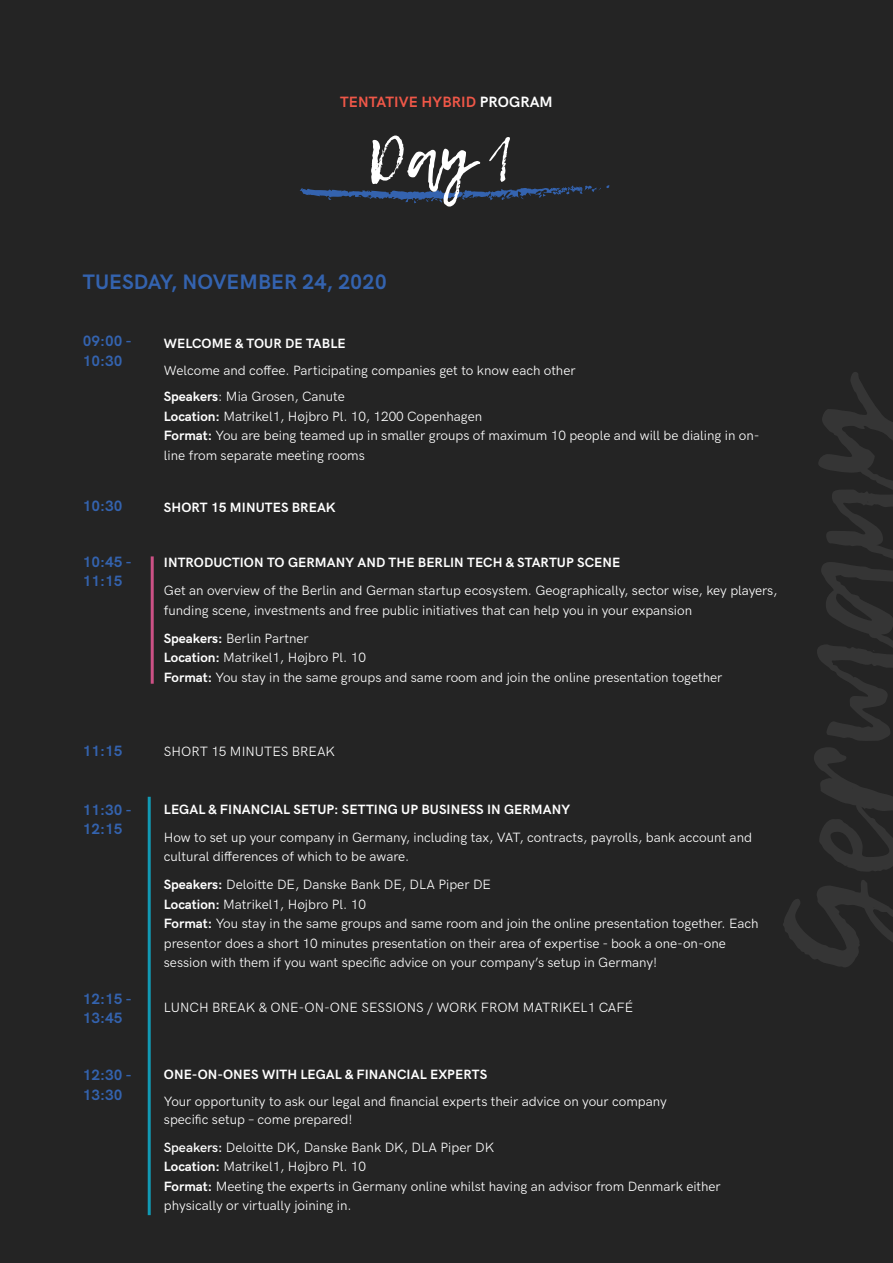
<style>
.page{position:relative;width:893px;height:1263px;background:#242424}
.page>*{position:absolute;margin:0;border:0;box-sizing:border-box;transform-origin:0 0}
.t1{font:60px "Lemon Tuesday";color:#fff}
.fremhævet_tekst{font:700 21px "HK Grotesk";letter-spacing:.005em;color:#3463af}
.fremhævet_tekst-2{font:700 15px/19.5px "HK Grotesk";color:#3463af}
.fremhævet_tekst-3{font:700 15px "HK Grotesk";letter-spacing:.005em;color:#ef5748}
.brødtekst{font:13.5px/19.5px "HK Grotesk";color:#fff}
.brødtekst-2{font:700 13.5px "HK Grotesk";letter-spacing:.005em;color:#fff}
.s1{color:#fff}
.s2{font-weight:700}
.s3{font-weight:600}
</style>
<div class="page">
<svg style="left:300px;top:185px;width:310px;height:18px"></svg>
<hr style="left:148px;top:797px;width:3px;height:418px;background:#119ab4">
<hr style="left:151px;top:556px;width:3px;height:128px;background:#cc5185">
<p class="fremhævet_tekst-3" style="left:340px;top:91px;width:214px">TENTATIVE HYBRID <span class="s1">PROGRAM</span></p>
<p class="t1" style="left:367px;top:124px;width:147px">Day 1</p>
<p class="fremhævet_tekst" style="left:83px;top:266px;width:306px">TUESDAY, NOVEMBER 24, 2020</p>
<p class="fremhævet_tekst-2" style="left:83px;top:330px;width:50px">09:00 -<br>10:30</p>
<p class="brødtekst-2" style="left:164px;top:334px;width:183px">WELCOME &amp; TOUR DE TABLE</p>
<p class="brødtekst" style="left:164px;top:359px;width:413px">Welcome and coffee. Participating companies get to know each other</p>
<p class="brødtekst" style="left:164px;top:386px;width:597px"><span class="s2">Speakers</span>: Mia Grosen, Canute<br><span class="s2">Location:</span> Matrikel1, Højbro Pl. 10, 1200 Copenhagen<br><span class="s2">Format:</span> You are being teamed up in smaller groups of maximum 10 people and will be dialing in on&shy;line from separate meeting rooms</p>
<p class="fremhævet_tekst-2" style="left:83px;top:495px;width:41px">10:30</p>
<p class="brødtekst-2" style="left:164px;top:497px;width:173px">SHORT 15 MINUTES BREAK</p>
<p class="fremhævet_tekst-2" style="left:83px;top:551px;width:50px">10:45 -<br>11:15</p>
<p class="brødtekst-2" style="left:164px;top:553px;width:458px">INTRODUCTION TO GERMANY AND THE BERLIN TECH &amp; STARTUP SCENE</p>
<p class="brødtekst" style="left:164px;top:580px;width:615px">Get an overview of the Berlin and German startup ecosystem. Geographically, sector wise, key players, funding scene, investments and free public initiatives that can help you in your expansion</p>
<p class="brødtekst" style="left:164px;top:627px;width:560px"><span class="s2">Speakers:</span> Berlin Partner<br><span class="s2">Location:</span> Matrikel1, Højbro Pl. 10<br><span class="s2">Format:</span> You stay in the same groups and same room and join the online presentation together</p>
<p class="fremhævet_tekst-2" style="left:83px;top:740px;width:41px">11:15</p>
<p class="brødtekst" style="left:164px;top:741px;width:173px">SHORT 15 MINUTES BREAK</p>
<p class="fremhævet_tekst-2" style="left:83px;top:799px;width:50px">11:30 -<br>12:15</p>
<p class="brødtekst-2" style="left:164px;top:799px;width:408px">LEGAL &amp; FINANCIAL SETUP: SETTING UP BUSINESS IN GERMANY</p>
<p class="brødtekst" style="left:164px;top:826px;width:590px">How to set up your company in Germany, including tax, VAT, contracts, payrolls, bank account and cultural differences of which to be aware.</p>
<p class="brødtekst" style="left:164px;top:874px;width:596px"><span class="s2">Speakers:</span> Deloitte DE, Danske Bank DE, DLA Piper DE<br><span class="s2">Location:</span> Matrikel1, Højbro Pl. 10<br><span class="s2">Format:</span> You stay in the same groups and same room and join the online presentation together. Each presentor does a short 10 minutes presentation on their area of expertise - book a one-on-one session with them if you want specific advice on your company’s setup in Germany!</p>
<p class="fremhævet_tekst-2" style="left:83px;top:987px;width:50px">12:15 -<br>13:45</p>
<p class="brødtekst" style="left:164px;top:996px;width:471px">LUNCH BREAK &amp; ONE-ON-ONE SESSIONS / WORK FROM MATRIKEL1 CAFÉ</p>
<p class="fremhævet_tekst-2" style="left:83px;top:1064px;width:50px">12:30 -<br>13:30</p>
<p class="brødtekst-2" style="left:164px;top:1064px;width:325px">ONE-ON-ONES WITH LEGAL &amp; FINANCIAL EXPERTS</p>
<p class="brødtekst" style="left:164px;top:1091px;width:505px;line-height:18px">Your opportunity to ask our legal and financial experts their advice on your company specific setup – come prepared!</p>
<p class="brødtekst" style="left:164px;top:1136px;width:558px"><span class="s3">Speakers:</span> Deloitte DK, Danske Bank DK, DLA Piper DK<br><span class="s2">Location:</span> Matrikel1, Højbro Pl. 10<br><span class="s2">Format:</span> Meeting the experts in Germany online whilst having an advisor from Denmark either physically or virtually joining in.</p>
</div>
